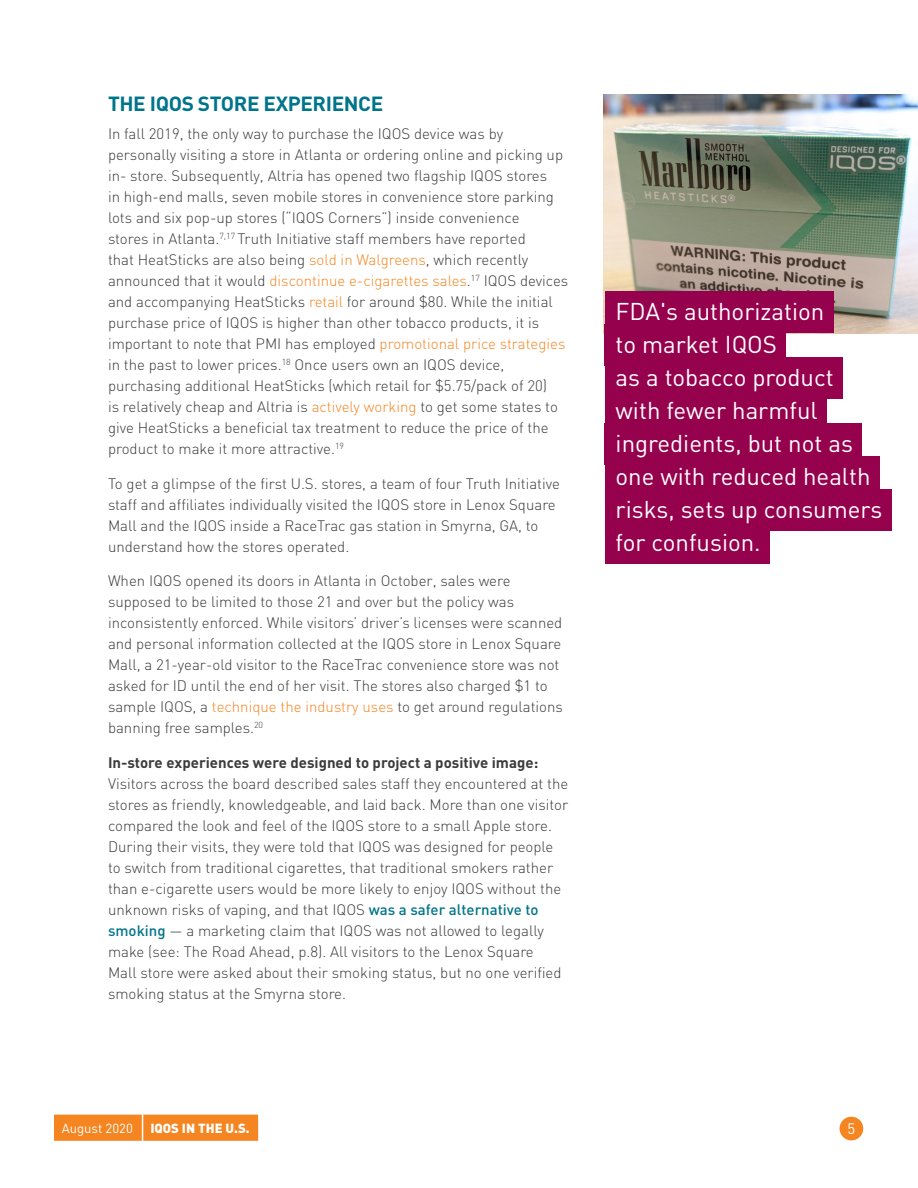
<style>
.page{position:relative;width:918px;height:1188px;background:#fff}
.page>*{position:absolute;margin:0;border:0;box-sizing:border-box;transform-origin:0 0}
.Callout{font:24px "DIN";color:#fff}
.t1{font:700 20.25px "DIN";letter-spacing:-.02em;color:#00748a}
.Body{font:300 15px/21px "DIN";color:#3c3a3b}
.t2{font:15px "DIN";color:#fff}
.t3{font:900 13.05px "DIN";color:#fff}
.t4{font:13.05px "DIN";color:#fff}
.s1{color:#f58520}
.s2{font-weight:700}
.s3{font-weight:500;color:#00748a}
</style>
<div class="page">
<div style="left:840px;top:1117px;width:23px;height:23px;background:#f58520;border-radius:50%"></div>
<div style="left:54px;top:1115px;width:204px;height:26px;background:#f58520"></div>
<img style="left:604px;top:94px;width:314px;height:239px">
<div style="left:605px;top:291px;width:228px;height:42px;background:#96014d"></div>
<div style="left:605px;top:324px;width:181px;height:42px;background:#96014d"></div>
<div style="left:605px;top:357px;width:238px;height:42px;background:#96014d"></div>
<div style="left:605px;top:390px;width:222px;height:42px;background:#96014d"></div>
<div style="left:605px;top:423px;width:257px;height:42px;background:#96014d"></div>
<div style="left:605px;top:456px;width:274px;height:42px;background:#96014d"></div>
<div style="left:605px;top:489px;width:286px;height:42px;background:#96014d"></div>
<div style="left:605px;top:522px;width:165px;height:42px;background:#96014d"></div>
<h2 class="t1" style="left:108px;top:91px;width:277px">THE IQOS STORE EXPERIENCE</h2>
<p class="Body" style="left:108px;top:123px;width:462px">In fall 2019, the only way to purchase the IQOS device was by personally visiting a store in Atlanta or ordering online and picking up in- store. Subsequently, Altria has opened two flagship IQOS stores<br>in high-end malls, seven mobile stores in convenience store parking lots and six pop-up stores (“IQOS Corners”) inside convenience<br>stores in Atlanta.<sup>7,17</sup> Truth Initiative staff members have reported<br>that HeatSticks are also being <span class="s1">sold in Walgreens</span>, which recently announced that it would <span class="s1">discontinue e-cigarettes sales</span>.<sup>17</sup> IQOS devices and accompanying HeatSticks <span class="s1">retail</span> for around $80. While the initial purchase price of IQOS is higher than other tobacco products, it is important to note that PMI has employed <span class="s1">promotional price strategies </span>in the past to lower prices.<sup>18</sup> Once users own an IQOS device, purchasing additional HeatSticks (which retail for $5.75/pack of 20)<br>is relatively cheap and Altria is <span class="s1">actively working</span> to get some states to give HeatSticks a beneficial tax treatment to reduce the price of the product to make it more attractive.<sup>19</sup></p>
<p class="Body" style="left:108px;top:473px;width:453px">To get a glimpse of the first U.S. stores, a team of four Truth Initiative staff and affiliates individually visited the IQOS store in Lenox Square Mall and the IQOS inside a RaceTrac gas station in Smyrna, GA, to understand how the stores operated.</p>
<p class="Body" style="left:108px;top:570px;width:456px">When IQOS opened its doors in Atlanta in October, sales were supposed to be limited to those 21 and over but the policy was inconsistently enforced. While visitors’ driver’s licenses were scanned and personal information collected at the IQOS store in Lenox Square Mall, a 21-year-old visitor to the RaceTrac convenience store was not asked for ID until the end of her visit. The stores also charged $1 to sample IQOS, a <span class="s1">technique the industry uses</span> to get around regulations banning free samples.<sup>20</sup></p>
<p class="Body" style="left:108px;top:752px;width:462px"><span class="s2">In-store experiences were designed to project a positive image:<br></span>Visitors across the board described sales staff they encountered at the stores as friendly, knowledgeable, and laid back. More than one visitor compared the look and feel of the IQOS store to a small Apple store.<br>During their visits, they were told that IQOS was designed for people to switch from traditional cigarettes, that traditional smokers rather than e-cigarette users would be more likely to enjoy IQOS without the unknown risks of vaping, and that IQOS <span class="s3">was a safer alternative to smoking</span> — a marketing claim that IQOS was not allowed to legally make (see: The Road Ahead, p.8). All visitors to the Lenox Square<br>Mall store were asked about their smoking status, but no one verified smoking status at the Smyrna store.</p>
<p class="Callout" style="left:616px;top:296px;width:210px">FDA's authorization</p>
<p class="Callout" style="left:616px;top:329px;width:163px">to market IQOS</p>
<p class="Callout" style="left:616px;top:362px;width:220px">as a tobacco product</p>
<p class="Callout" style="left:616px;top:395px;width:204px">with fewer harmful</p>
<p class="Callout" style="left:616px;top:428px;width:239px">ingredients, but not as</p>
<p class="Callout" style="left:616px;top:461px;width:256px">one with reduced health</p>
<p class="Callout" style="left:616px;top:494px;width:268px">risks, sets up consumers</p>
<p class="Callout" style="left:616px;top:527px;width:147px">for confusion.</p>
<p class="t4" style="left:62px;top:1120px;width:73px">August 2020</p>
<p class="t3" style="left:150px;top:1120px;width:101px">IQOS IN THE U.S.</p>
<p class="t2" style="left:847px;top:1119px;width:9px">5</p>
</div>
